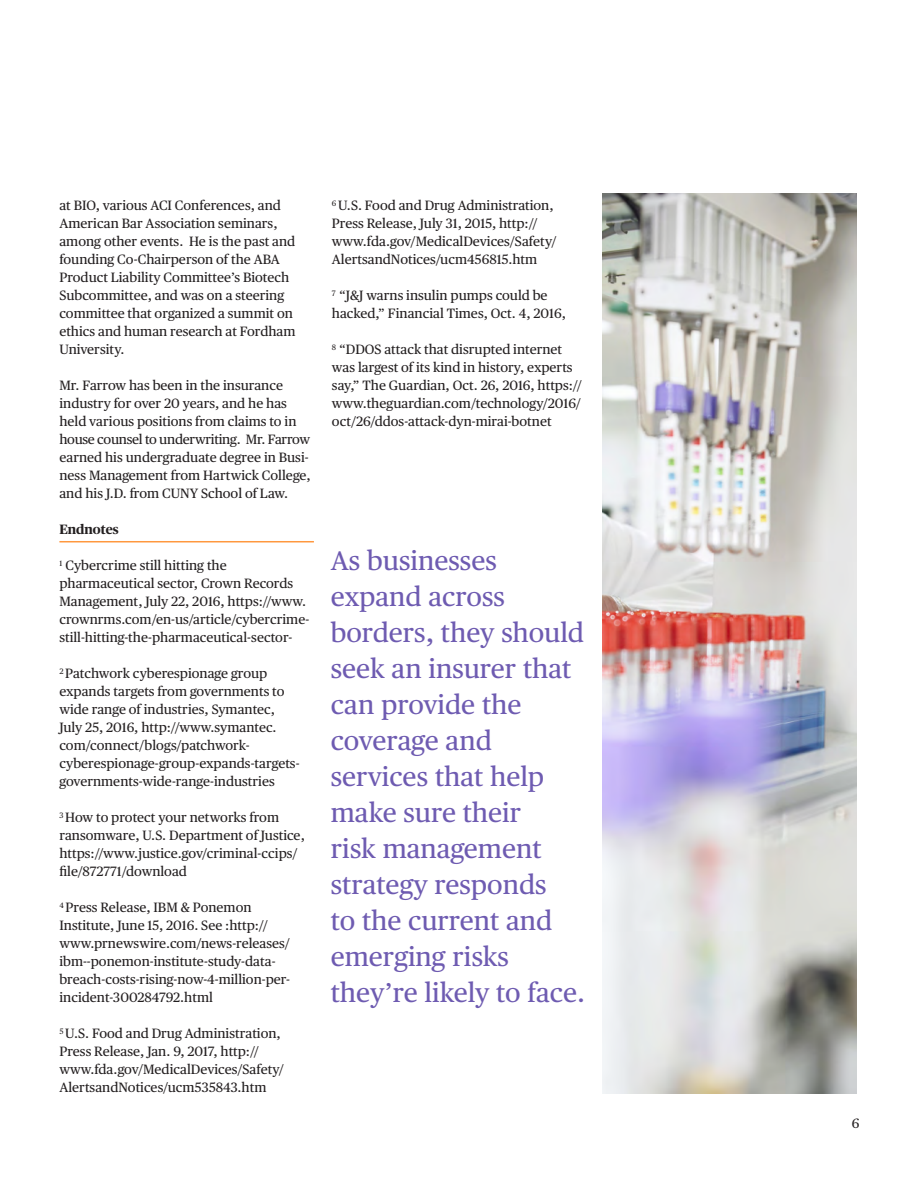
<style>
.page{position:relative;width:918px;height:1188px;background:#fff}
.page>*{position:absolute;margin:0;border:0;box-sizing:border-box;transform-origin:0 0}
.introduction_GRID{font:27px/36px "Chubb Publico Text";color:#6e5bb1}
.Body_Copy_Black{font:13.5px/18px "Chubb Publico Text";color:#231f20}
.Headings_Orange_Rul{font:700 13.5px "Chubb Publico";color:#231f20}
.Body_Copy{font:13.5px "Chubb Publico Text";color:#231f20}
</style>
<div class="page">
<hr style="left:59px;top:541px;width:255px;height:1px;background:#ff983f">
<img style="left:603px;top:193px;width:254px;height:900px">
<p class="Body_Copy_Black" style="left:59px;top:196px;width:238px">at BIO, various ACI Conferences, and American Bar Association seminars, among other events. He is the past and founding Co-Chairperson of the ABA Product Liability Committee’s Biotech Subcommittee, and was on a steering committee that organized a summit on ethics and human research at Fordham University.</p>
<p class="Body_Copy_Black" style="left:59px;top:376px;width:253px">Mr. Farrow has been in the insurance industry for over 20 years, and he has held various positions from claims to in house counsel to underwriting. Mr. Farrow earned his undergraduate degree in Busi&shy;ness Management from Hartwick College, and his J.D. from CUNY School of Law.</p>
<p class="Headings_Orange_Rul" style="left:59px;top:520px;width:61px">Endnotes</p>
<p class="Body_Copy_Black" style="left:59px;top:556px;width:251px"><sup>1</sup> Cybercrime still hitting the pharmaceutical sector, Crown Records Management, July 22, 2016, https://www. crownrms.com/en-us/article/cybercrime&shy;still-hitting-the-pharmaceutical-sector-</p>
<p class="Body_Copy_Black" style="left:59px;top:664px;width:242px"><sup>2</sup> Patchwork cyberespionage group expands targets from governments to wide range of industries, Symantec, July 25, 2016, http://www.symantec. com/connect/blogs/patchwork&shy;cyberespionage-group-expands-targets&shy;governments-wide-range-industries</p>
<p class="Body_Copy_Black" style="left:59px;top:808px;width:247px"><sup>3</sup> How to protect your networks from ransomware, U.S. Department of Justice, https://www.justice.gov/criminal-ccips/ file/872771/download</p>
<p class="Body_Copy_Black" style="left:59px;top:898px;width:232px"><sup>4</sup> Press Release, IBM &amp; Ponemon Institute, June 15, 2016. See :http:// www.prnewswire.com/news-releases/ ibm--ponemon-institute-study-data&shy;breach-costs-rising-now-4-million-per&shy;incident-300284792.html</p>
<p class="Body_Copy_Black" style="left:59px;top:1024px;width:226px"><sup>5</sup> U.S. Food and Drug Administration, Press Release, Jan. 9, 2017, http:// www.fda.gov/MedicalDevices/Safety/ AlertsandNotices/ucm535843.htm</p>
<p class="Body_Copy_Black" style="left:332px;top:196px;width:226px"><sup>6</sup> U.S. Food and Drug Administration, Press Release, July 31, 2015, http:// www.fda.gov/MedicalDevices/Safety/ AlertsandNotices/ucm456815.htm</p>
<p class="Body_Copy_Black" style="left:332px;top:286px;width:235px"><sup>7</sup> “J&amp;J warns insulin pumps could be hacked,” Financial Times, Oct. 4, 2016,</p>
<p class="Body_Copy_Black" style="left:332px;top:340px;width:251px"><sup>8</sup> “DDOS attack that disrupted internet was largest of its kind in history, experts say,” The Guardian, Oct. 26, 2016, https:// www.theguardian.com/technology/2016/ oct/26/ddos-attack-dyn-mirai-botnet</p>
<p class="introduction_GRID" style="left:331px;top:541px;width:256px">As businesses expand across borders, they should seek an insurer that can provide the coverage and services that help make sure their<br>risk management strategy responds<br>to the current and emerging risks they’re likely to face.</p>
<p class="Body_Copy" style="left:852px;top:1113px;width:9px">6</p>
</div>
